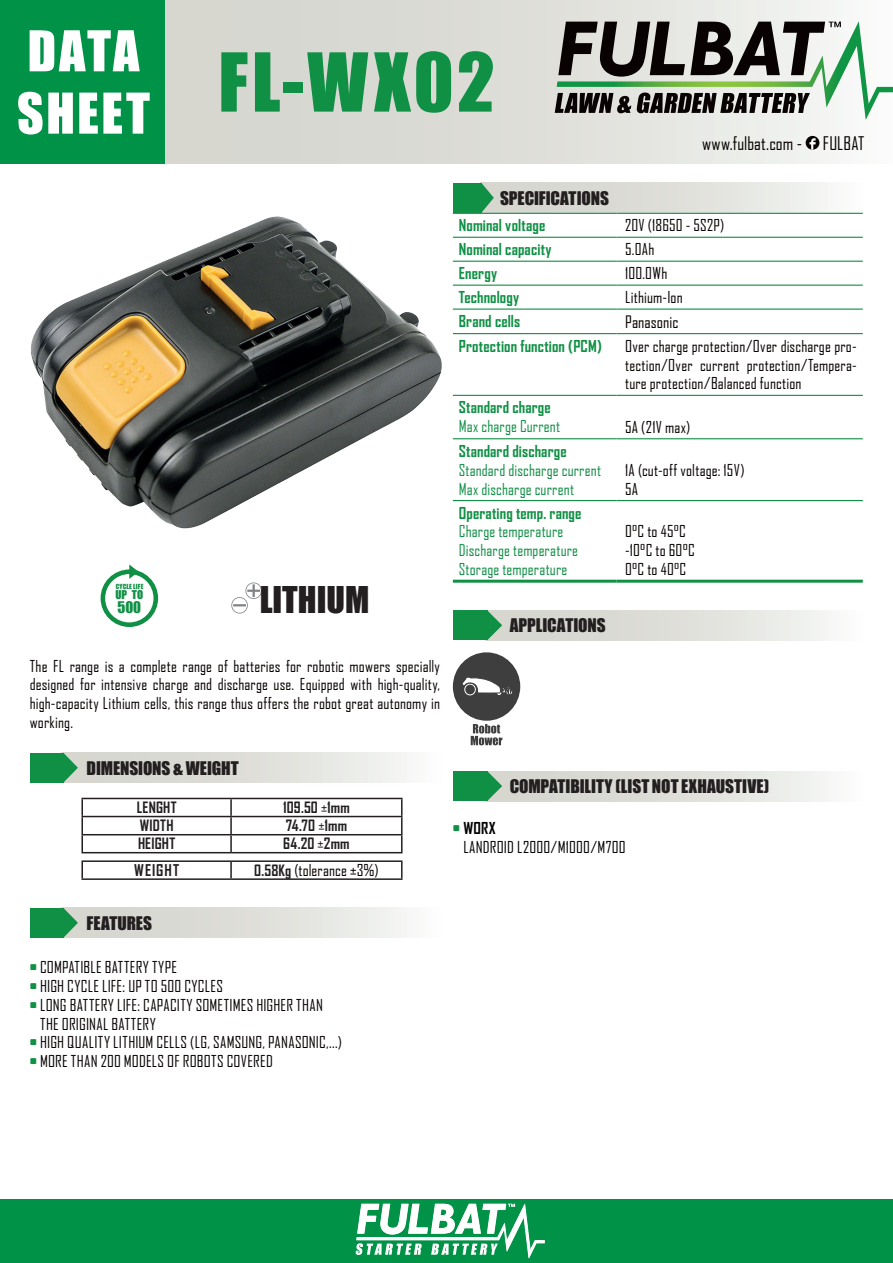
<style>
.page{position:relative;width:893px;height:1263px;background:#fff}
.page>*{position:absolute;margin:0;border:0;box-sizing:border-box;transform-origin:0 0}
.t1{font:75px "Impact";letter-spacing:.045em;color:#109045}
.t2{font:51.9px/62.2px "Impact";letter-spacing:.045em;color:#fff}
.t3{font:33.9px "Impact";color:#231f20}
.t4{font:18px "Agency FB";letter-spacing:.01em;color:#080302}
.t5{font:17.25px "Impact";letter-spacing:-.005em;color:#231f20}
.t6{font:16.5px "Agency FB";letter-spacing:.005em;color:#080302}
.t7{font:15.75px/18.9px "Agency FB";letter-spacing:.015em;color:#080302;text-align:justify}
.t8{font:700 15.75px "Agency FB";letter-spacing:.005em;color:#109045}
.t9{font:15.75px/18.9px "Agency FB";letter-spacing:.01em;color:#109045}
.t10{font:15.75px "Agency FB";letter-spacing:.01em;color:#000}
.t11{font:700 15.75px "Agency FB";color:#000}
.t12{font:700 15.6px "Agency FB";letter-spacing:.065em;color:#231f20}
.t13{font:700 15px "Agency FB";letter-spacing:.01em;color:#231f20}
.t14{font:14.7px "Impact";color:#109045}
.t15{font:11.1px "Impact";color:#109045}
.t16{font:6.45px "Impact";letter-spacing:.03em;color:#109045}
.s1{font-weight:700;font-size:15px;color:#231f20}
.s2{color:#109045}
.s3{font-weight:700;color:#fff}
.s4{font-weight:700;color:#109045}
</style>
<div class="page">
<div style="left:0;top:0;width:166px;height:164px;background:#009246"></div>
<div style="left:166px;top:0;width:727px;height:164px;background:linear-gradient(to right,#d0d0c9,#f3f4f3)"></div>
<div style="left:0;top:1199px;width:893px;height:64px;background:#009246"></div>
<svg style="left:555px;top:21px;width:338px;height:99px"></svg>
<div style="left:806px;top:136px;width:13px;height:14px;background:#080302;border-radius:50%"></div>
<svg style="left:809px;top:138px;width:7px;height:12px"></svg>
<div style="left:480px;top:183px;width:383px;height:30px;background:linear-gradient(to right,#cfcfc7,#f5f6f4)"></div>
<div style="left:453px;top:183px;width:28px;height:30px;background:#109045"></div>
<svg style="left:481px;top:183px;width:13px;height:30px"></svg>
<hr style="left:453px;top:213px;width:164px;height:1px;background:#109045">
<hr style="left:617px;top:213px;width:246px;height:1px;background:#109045">
<hr style="left:453px;top:237px;width:164px;height:1px;background:#109045">
<hr style="left:617px;top:237px;width:246px;height:1px;background:#109045">
<hr style="left:453px;top:261px;width:164px;height:1px;background:#109045">
<hr style="left:617px;top:261px;width:246px;height:1px;background:#109045">
<hr style="left:453px;top:285px;width:164px;height:1px;background:#109045">
<hr style="left:617px;top:285px;width:246px;height:1px;background:#109045">
<hr style="left:453px;top:500px;width:164px;height:1px;background:#109045">
<hr style="left:617px;top:500px;width:246px;height:1px;background:#109045">
<hr style="left:453px;top:308px;width:164px;height:2px;background:#109045">
<hr style="left:617px;top:308px;width:246px;height:2px;background:#109045">
<hr style="left:453px;top:333px;width:164px;height:1px;background:#109045">
<hr style="left:617px;top:333px;width:246px;height:1px;background:#109045">
<hr style="left:453px;top:395px;width:164px;height:1px;background:#109045">
<hr style="left:617px;top:395px;width:246px;height:1px;background:#109045">
<hr style="left:453px;top:438px;width:164px;height:1px;background:#109045">
<hr style="left:617px;top:438px;width:246px;height:1px;background:#109045">
<hr style="left:453px;top:580px;width:164px;height:3px;background:#109045">
<hr style="left:617px;top:580px;width:246px;height:3px;background:#109045">
<div style="left:62px;top:753px;width:378px;height:30px;background:linear-gradient(to right,#cfcec7,#f5f6f4)"></div>
<div style="left:30px;top:753px;width:33px;height:30px;background:#109045"></div>
<svg style="left:63px;top:753px;width:15px;height:30px"></svg>
<div style="left:62px;top:908px;width:378px;height:30px;background:linear-gradient(to right,#cfcec7,#f5f6f4)"></div>
<div style="left:30px;top:908px;width:33px;height:30px;background:#109045"></div>
<svg style="left:63px;top:908px;width:15px;height:30px"></svg>
<hr style="left:81px;top:798px;width:150px;height:1px;background:#231f20">
<hr style="left:231px;top:798px;width:172px;height:1px;background:#231f20">
<hr style="left:81px;top:816px;width:150px;height:1px;background:#231f20">
<hr style="left:231px;top:816px;width:172px;height:1px;background:#231f20">
<hr style="left:81px;top:834px;width:150px;height:1px;background:#231f20">
<svg style="left:81px;top:799px;width:2px;height:53px"></svg>
<hr style="left:231px;top:834px;width:172px;height:1px;background:#231f20">
<svg style="left:230px;top:799px;width:2px;height:53px"></svg>
<svg style="left:401px;top:799px;width:2px;height:53px"></svg>
<hr style="left:81px;top:852px;width:150px;height:1px;background:#231f20">
<hr style="left:231px;top:852px;width:172px;height:1px;background:#231f20">
<hr style="left:81px;top:860px;width:150px;height:2px;background:#231f20">
<svg style="left:81px;top:862px;width:2px;height:16px"></svg>
<hr style="left:231px;top:860px;width:172px;height:2px;background:#231f20">
<svg style="left:230px;top:862px;width:2px;height:16px"></svg>
<svg style="left:401px;top:862px;width:2px;height:16px"></svg>
<hr style="left:81px;top:878px;width:150px;height:2px;background:#231f20">
<hr style="left:231px;top:878px;width:172px;height:2px;background:#231f20">
<div style="left:486px;top:610px;width:377px;height:30px;background:linear-gradient(to right,#cfcec7,#f5f6f4)"></div>
<div style="left:453px;top:610px;width:34px;height:30px;background:#109045"></div>
<svg style="left:487px;top:610px;width:15px;height:30px"></svg>
<div style="left:453px;top:652px;width:67px;height:69px;background:#3e3e3f;border-radius:50%"></div>
<svg style="left:471px;top:724px;width:31px;height:21px"></svg>
<svg style="left:462px;top:677px;width:51px;height:18px"></svg>
<svg style="left:231px;top:582px;width:31px;height:31px"></svg>
<svg style="left:101px;top:577px;width:57px;height:50px"></svg>
<svg style="left:356px;top:1203px;width:189px;height:55px"></svg>
<div style="left:486px;top:771px;width:377px;height:30px;background:linear-gradient(to right,#cfcec7,#f5f6f4)"></div>
<div style="left:453px;top:771px;width:34px;height:30px;background:#109045"></div>
<svg style="left:487px;top:771px;width:15px;height:30px"></svg>
<img style="left:31px;top:163px;width:413px;height:414px">
<h2 class="t2" style="left:17px;top:18px;width:135px">DATA<br>SHEET</h2>
<h1 class="t1" style="left:218px;top:24px;width:278px">FL-WX02</h1>
<p class="t5" style="left:500px;top:184px;width:110px">SPECIFICATIONS</p>
<p class="t4" style="left:702px;top:132px;width:164px">www.fulbat.com - FULBAT</p>
<p class="t8" style="left:459px;top:216px;width:88px">Nominal voltage</p>
<p class="t7" style="left:625px;top:216px;width:101px">20V (18650 - 5S2P)</p>
<p class="t8" style="left:459px;top:240px;width:94px">Nominal capacity</p>
<p class="t7" style="left:625px;top:240px;width:31px">5.0Ah</p>
<p class="t8" style="left:459px;top:263px;width:40px">Energy</p>
<p class="t7" style="left:625px;top:264px;width:44px">100.0Wh</p>
<p class="t8" style="left:459px;top:287px;width:62px">Technology</p>
<p class="t7" style="left:625px;top:287px;width:59px">Lithium-Ion</p>
<p class="t8" style="left:459px;top:311px;width:63px">Brand cells</p>
<p class="t6" style="left:625px;top:311px;width:55px">Panasonic</p>
<p class="t8" style="left:459px;top:336px;width:144px">Protection function (PCM)</p>
<p class="t7" style="left:625px;top:336px;width:233px">Over charge protection/Over discharge pro&shy;tection/Over current protection/Tempera&shy;ture protection/Balanced function</p>
<p class="t8" style="left:459px;top:398px;width:93px">Standard charge</p>
<p class="t9" style="left:459px;top:417px;width:103px">Max charge Current</p>
<p class="t7" style="left:625px;top:417px;width:67px">5A (21V max)</p>
<p class="t8" style="left:459px;top:441px;width:109px">Standard discharge</p>
<p class="t9" style="left:459px;top:460px;width:144px">Standard discharge current<br>Max discharge current</p>
<p class="t7" style="left:625px;top:460px;width:121px">1A (cut-off voltage: 15V)<br>5A</p>
<p class="t8" style="left:459px;top:503px;width:124px">Operating temp. range</p>
<p class="t9" style="left:459px;top:522px;width:121px">Charge temperature<br>Discharge temperature<br>Storage temperature</p>
<p class="t7" style="left:625px;top:522px;width:71px;text-align:left">0°C to 45°C -10°C to 60°C<br>0°C to 40°C</p>
<p class="t16" style="left:116px;top:582px;width:29px">CYCLE LIFE</p>
<p class="t14" style="left:117px;top:596px;width:25px">500</p>
<p class="t15" style="left:115px;top:586px;width:29px">UP TO</p>
<h3 class="t3" style="left:260px;top:573px;width:111px">LITHIUM</h3>
<p class="t7" style="left:30px;top:656px;width:412px">The FL range is a complete range of batteries for robotic mowers specially designed for intensive charge and discharge use. Equipped with high-quality, high-capacity Lithium cells, this range thus offers the robot great autonomy in working.</p>
<p class="t5" style="left:87px;top:754px;width:154px">DIMENSIONS &amp; WEIGHT</p>
<p class="t13" style="left:137px;top:798px;width:41px">LENGHT</p>
<p class="t13" style="left:283px;top:798px;width:68px">109.50 ±1mm</p>
<p class="t13" style="left:140px;top:816px;width:35px">WIDTH</p>
<p class="t13" style="left:286px;top:816px;width:63px">74.70 ±1mm</p>
<p class="t13" style="left:138px;top:834px;width:39px">HEIGHT</p>
<p class="t13" style="left:283px;top:834px;width:68px">64.20 ±2mm</p>
<p class="t12" style="left:134px;top:860px;width:46px">WEIGHT</p>
<p class="t7" style="left:254px;top:860px;width:126px"><span class="s1">0.58Kg</span> (tolerance ±3%)</p>
<p class="t5" style="left:510px;top:612px;width:97px">APPLICATIONS</p>
<p class="t5" style="left:510px;top:773px;width:261px">COMPATIBILITY (LIST NOT EXHAUSTIVE)</p>
<p class="t11" style="left:453px;top:818px;width:44px"><span class="s2">•</span> WORX</p>
<p class="t10" style="left:453px;top:837px;width:174px"><span class="s3">•</span> LANDROID L2000/M1000/M700</p>
<p class="t5" style="left:87px;top:909px;width:67px">FEATURES</p>
<p class="t7" style="left:30px;top:957px;width:149px"><span class="s4">•</span> COMPATIBLE BATTERY TYPE</p>
<p class="t7" style="left:30px;top:976px;width:195px"><span class="s4">•</span> HIGH CYCLE LIFE: UP TO 500 CYCLES</p>
<p class="t7" style="left:30px;top:995px;width:295px"><span class="s4">•</span> LONG BATTERY LIFE: CAPACITY SOMETIMES HIGHER THAN</p>
<p class="t7" style="left:30px;top:1014px;width:128px"><span class="s3">•</span> THE ORIGINAL BATTERY</p>
<p class="t7" style="left:30px;top:1033px;width:314px"><span class="s4">•</span> HIGH QUALITY LITHIUM CELLS (LG, SAMSUNG, PANASONIC,...)</p>
<p class="t7" style="left:30px;top:1052px;width:245px"><span class="s4">•</span> MORE THAN 200 MODELS OF ROBOTS COVERED</p>
</div>
